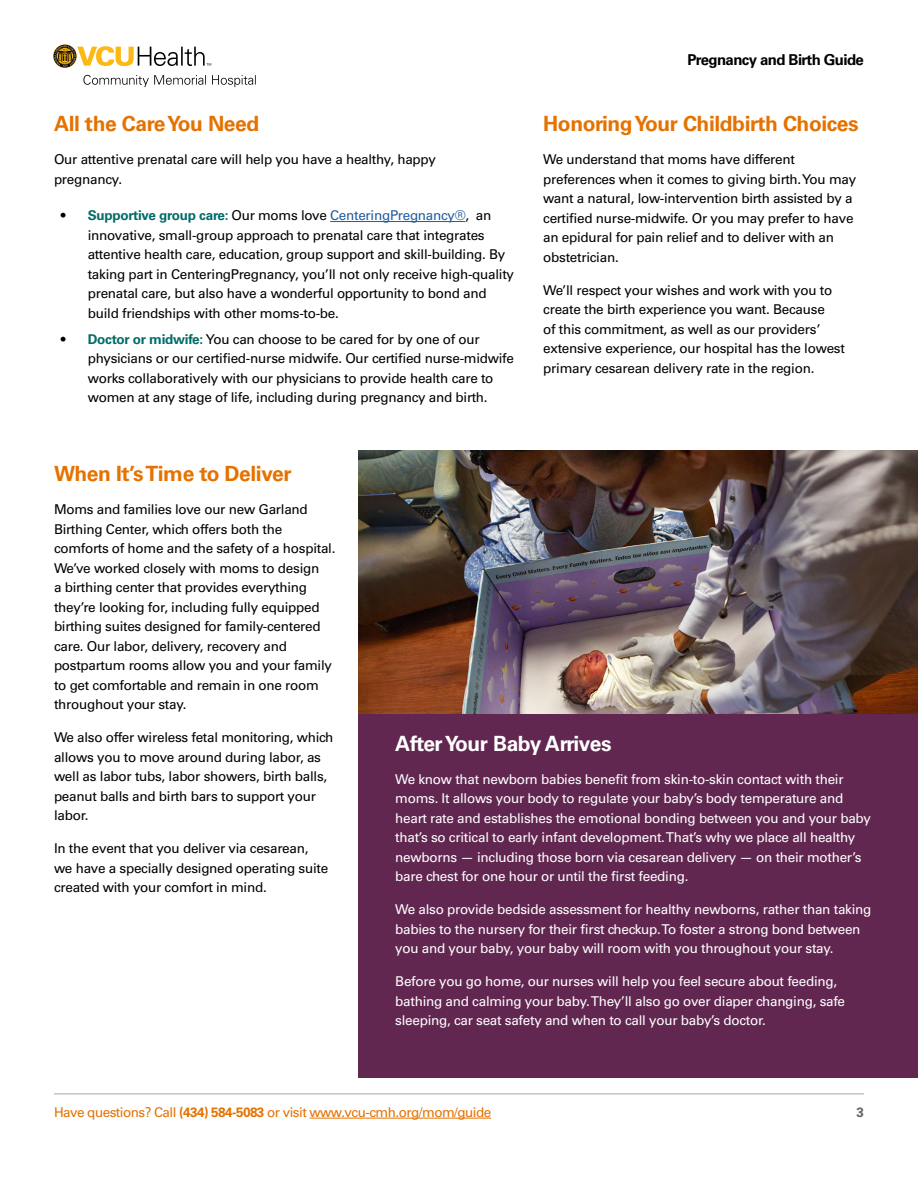
<style>
.page{position:relative;width:918px;height:1188px;background:#fff}
.page>*{position:absolute;margin:0;border:0;box-sizing:border-box;transform-origin:0 0}
.Section_Header{font:700 21px "Univers";letter-spacing:-.02em;color:#e57200}
.Section_Header-2{font:700 21px "Univers";letter-spacing:-.02em;color:#fff}
.t1{font:700 15px "Univers";letter-spacing:-.04em;color:#000}
.Body{font:13.5px/19.5px "Univers";letter-spacing:-.02em;color:#000}
.Body-2{font:13.5px/19.5px "Univers";letter-spacing:-.02em;color:#fff}
.t2{font:13.5px "Univers";letter-spacing:-.04em;color:#e57200}
.t3{font:700 13.5px "Univers";color:#63656a}
.s1{font-weight:700;color:#006c68}
.s2{color:#215e9e}
.s3{font-weight:700}
</style>
<div class="page">
<hr style="left:310px;top:1118px;width:181px;height:1px;background:#e57200">
<hr style="left:54px;top:1094px;width:810px;height:1px;background:#a7a8aa">
<svg style="left:53px;top:45px;width:203px;height:42px"></svg>
<div style="left:359px;top:450px;width:559px;height:628px;background:#612751"></div>
<hr style="left:330px;top:221px;width:135px;height:1px;background:#215e9e">
<img style="left:359px;top:450px;width:559px;height:264px">
<p class="Section_Header" style="left:54px;top:112px;width:207px">All the Care You Need</p>
<p class="Body" style="left:54px;top:150px;width:384px">Our attentive prenatal care will help you have a healthy, happy pregnancy.</p>
<p class="Body" style="left:88px;top:206px;width:428px;text-indent:-27px">• <span class="s1">Supportive group care:</span> Our moms love <span class="s2">CenteringPregnancy®</span>, an innovative, small-group approach to prenatal care that integrates attentive health care, education, group support and skill-building. By taking part in CenteringPregnancy, you’ll not only receive high-quality prenatal care, but also have a wonderful opportunity to bond and build friendships with other moms-to-be.</p>
<p class="Body" style="left:88px;top:329px;width:428px;text-indent:-27px">• <span class="s1">Doctor or midwife:</span> You can choose to be cared for by one of our physicians or our certified-nurse midwife. Our certified nurse-midwife works collaboratively with our physicians to provide health care to women at any stage of life, including during pregnancy and birth.</p>
<p class="t1" style="left:687px;top:51px;width:178px">Pregnancy and Birth Guide</p>
<p class="Section_Header" style="left:543px;top:112px;width:317px">Honoring Your Childbirth Choices</p>
<p class="Body" style="left:543px;top:150px;width:315px">We understand that moms have different preferences when it comes to giving birth. You may want a natural, low-intervention birth assisted by a certified nurse-midwife. Or you may prefer to have an epidural for pain relief and to deliver with an obstetrician.</p>
<p class="Body" style="left:543px;top:280px;width:303px">We’ll respect your wishes and work with you to create the birth experience you want. Because<br>of this commitment, as well as our providers’ extensive experience, our hospital has the lowest primary cesarean delivery rate in the region.</p>
<p class="Section_Header" style="left:54px;top:462px;width:239px">When It’s Time to Deliver</p>
<p class="Body" style="left:54px;top:500px;width:283px">Moms and families love our new Garland Birthing Center, which offers both the comforts of home and the safety of a hospital.<br>We’ve worked closely with moms to design<br>a birthing center that provides everything they’re looking for, including fully equipped birthing suites designed for family-centered care. Our labor, delivery, recovery and postpartum rooms allow you and your family to get comfortable and remain in one room throughout your stay.</p>
<p class="Body" style="left:54px;top:728px;width:281px">We also offer wireless fetal monitoring, which allows you to move around during labor, as well as labor tubs, labor showers, birth balls, peanut balls and birth bars to support your labor.</p>
<p class="Body" style="left:54px;top:839px;width:276px">In the event that you deliver via cesarean, we have a specially designed operating suite created with your comfort in mind.</p>
<p class="Section_Header-2" style="left:395px;top:731px;width:218px">After Your Baby Arrives</p>
<p class="Body-2" style="left:395px;top:770px;width:477px">We know that newborn babies benefit from skin-to-skin contact with their moms. It allows your body to regulate your baby’s body temperature and heart rate and establishes the emotional bonding between you and your baby that’s so critical to early infant development. That’s why we place all healthy newborns — including those born via cesarean delivery — on their mother’s bare chest for one hour or until the first feeding.</p>
<p class="Body-2" style="left:395px;top:900px;width:478px">We also provide bedside assessment for healthy newborns, rather than taking babies to the nursery for their first checkup. To foster a strong bond between you and your baby, your baby will room with you throughout your stay.</p>
<p class="Body-2" style="left:395px;top:972px;width:451px">Before you go home, our nurses will help you feel secure about feeding, bathing and calming your baby. They’ll also go over diaper changing, safe sleeping, car seat safety and when to call your baby’s doctor.</p>
<p class="t2" style="left:54px;top:1104px;width:439px">Have questions? Call <span class="s3">(434) 584-5083</span> or visit www.vcu-cmh.org/mom/guide</p>
<p class="t3" style="left:856px;top:1104px;width:9px">3</p>
</div>
